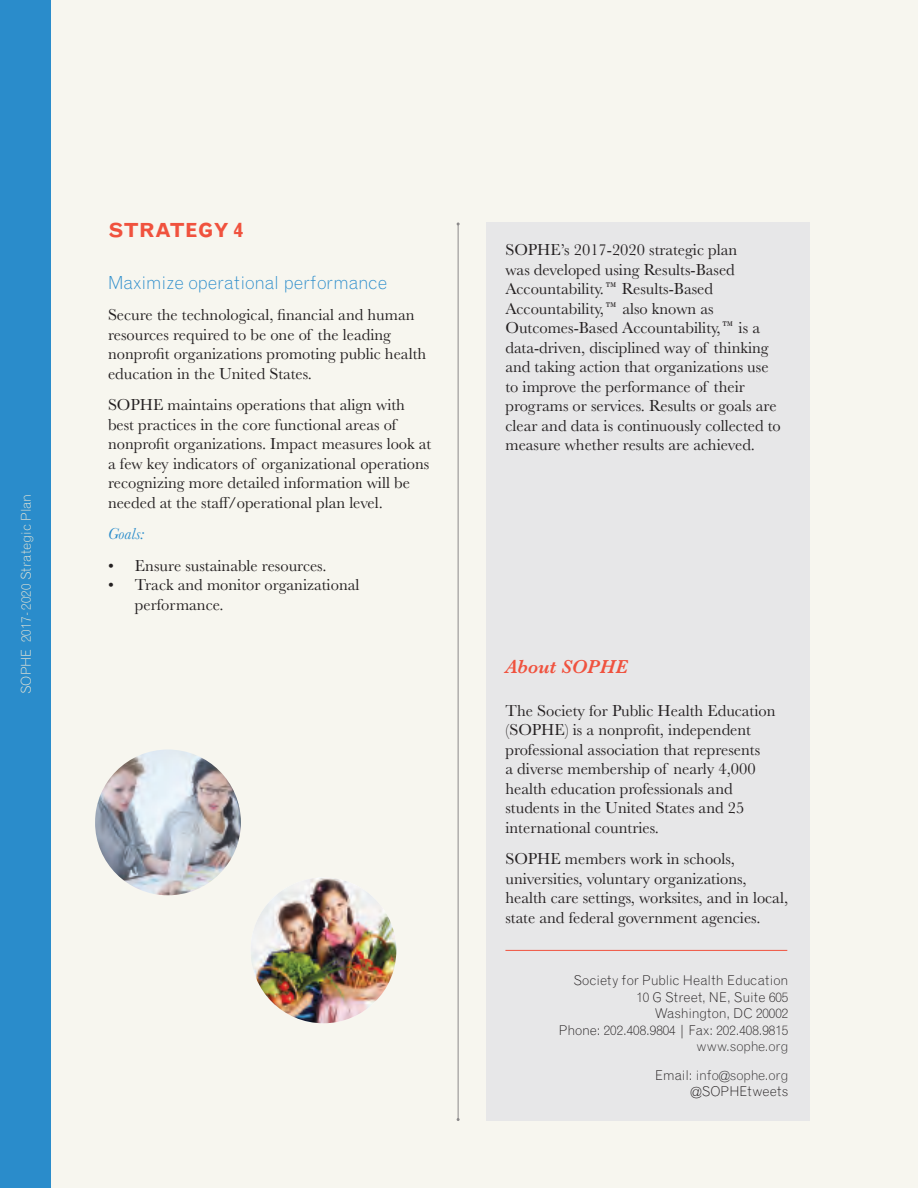
<style>
.page{position:relative;width:918px;height:1188px;background:#f7f6ef}
.page>*{position:absolute;margin:0;border:0;box-sizing:border-box;transform-origin:0 0}
.t1{font:italic 600 19.5px "Baskerville";color:#f0523e}
.t2{font:700 19.5px "Grotesque";color:#f0523e}
.t3{font:300 18px "Grotesque";letter-spacing:-.01em;color:#2a8ccb}
.t4{font:16.5px/19.5px "Baskerville";color:#231f20}
.t5{font:italic 16.5px "Baskerville";color:#2a8ccb}
.t6{font:300 13.5px/16.5px "Grotesque";color:#231f20;text-align:right}
.t7{font:300 13.5px/28.5px "Grotesque";letter-spacing:-.015em;color:#312f30;text-align:right}
.t8{font:300 13.5px "Grotesque";color:#ede7d4}
.s1{font-family:"Universal Newswith Comm Pi"}
.s2{color:#231f20}
</style>
<div class="page">
<img style="left:95px;top:750px;width:146px;height:145px;border-radius:73px">
<div style="left:486px;top:222px;width:324px;height:899px;background:#e7e7e8"></div>
<img style="left:251px;top:878px;width:145px;height:145px;border-radius:73px">
<div style="left:0;top:0;width:51px;height:1188px;background:#2a8ccb"></div>
<hr style="left:505px;top:950px;width:282px;height:1px;background:#f0523e">
<hr style="left:458px;top:224px;width:1px;height:896px;background:#8c8a8b">
<p class="t8" style="left:18px;top:694px;width:202px;rotate:-90deg">SOPHE 2017- 2020 Strategic Plan</p>
<p class="t2" style="left:108px;top:219px;width:137px">STRATEGY 4</p>
<p class="t3" style="left:108px;top:272px;width:281px">Maximize operational performance</p>
<p class="t4" style="left:108px;top:306px;width:320px">Secure the technological, financial and human resources required to be one of the leading nonprofit organizations promoting public health education in the United States.</p>
<p class="t4" style="left:108px;top:396px;width:325px">SOPHE maintains operations that align with best practices in the core functional areas of nonprofit organizations. Impact measures look at a few key indicators of organizational operations recognizing more detailed information will be needed at the staff/operational plan level.</p>
<p class="t5" style="left:108px;top:523px;width:38px">Goals:</p>
<p class="t4" style="left:108px;top:556px;width:220px">• Ensure sustainable resources.</p>
<p class="t4" style="left:135px;top:576px;width:226px;text-indent:-27px">• Track and monitor organizational performance.</p>
<p class="t4" style="left:505px;top:240px;width:277px">SOPHE’s 2017-2020 strategic plan<br>was developed using Results-Based Accountability.<span class="s1">e</span> Results-Based Accountability,<span class="s1">e</span> also known as Outcomes-Based Accountability,<span class="s1">e</span> is a data-driven, disciplined way of thinking and taking action that organizations use to improve the performance of their programs or services. Results or goals are clear and data is continuously collected to measure whether results are achieved.</p>
<p class="t1" style="left:505px;top:653px;width:124px">About SOPHE</p>
<p class="t4" style="left:505px;top:701px;width:272px">The Society for Public Health Education (SOPHE) is a nonprofit, independent professional association that represents<br>a diverse membership of nearly 4,000 health education professionals and students in the United States and 25 international countries.</p>
<p class="t4" style="left:505px;top:849px;width:284px">SOPHE members work in schools, universities, voluntary organizations, health care settings, worksites, and in local, state and federal government agencies.</p>
<p class="t6" style="left:559px;top:972px;width:231px">Society for Public Health Education<br>10 G Street, NE, Suite 605<br>Washington, DC 20002<br>Phone: 202.408.9804 | Fax: 202.408.9815</p>
<p class="t7" style="left:655px;top:1032px;width:135px">www.sophe.org<br><span class="s2">Email:</span> info@sophe.org</p>
<p class="t6" style="left:691px;top:1083px;width:99px">@SOPHEtweets</p>
</div>
